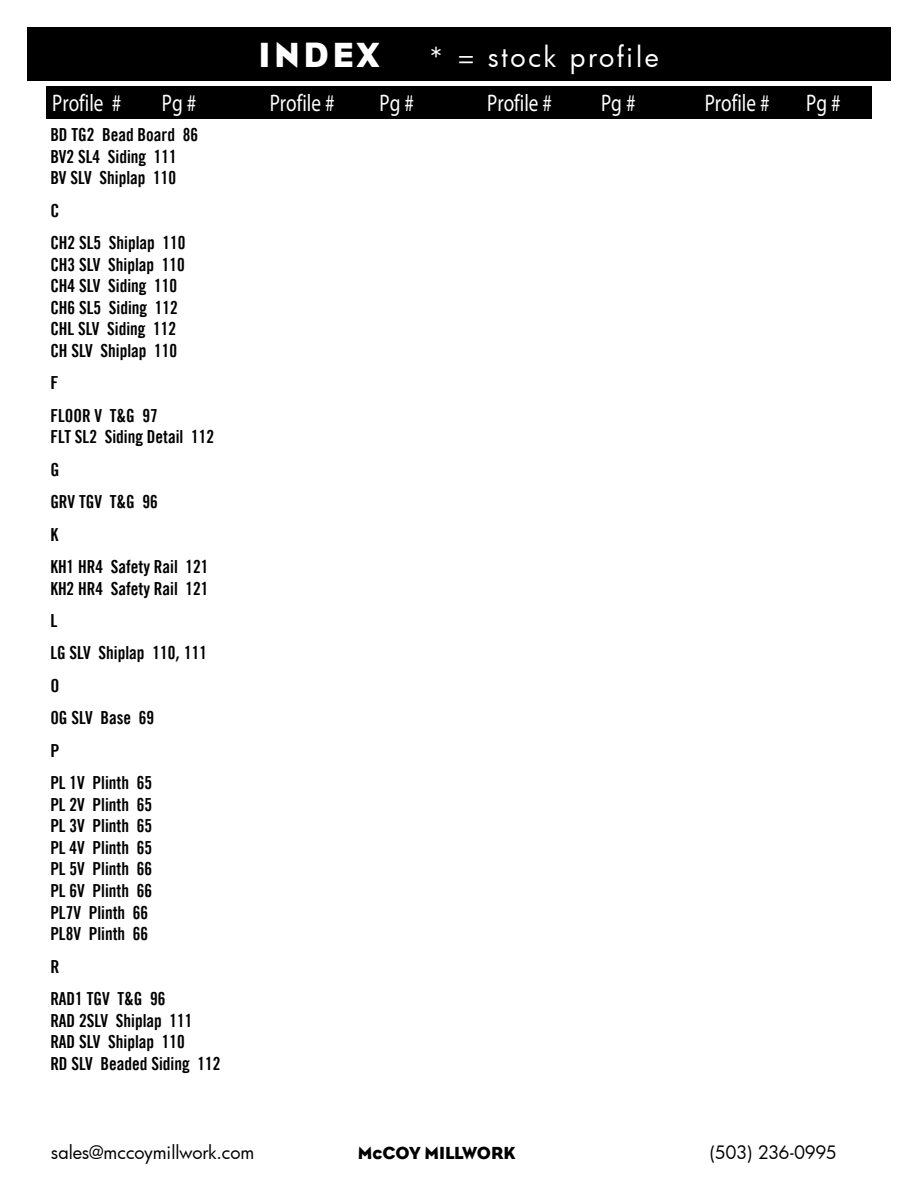
<style>
.page{position:relative;width:918px;height:1188px;background:#fff}
.page>*{position:absolute;margin:0;border:0;box-sizing:border-box;transform-origin:0 0}
.t1{font:36px "Eagle";letter-spacing:.1em;color:#fff}
.t2{font:27px "Futura";letter-spacing:.095em;color:#fff}
.t3{font:24px "Myriad Pro";color:#fff;scale:.8 1}
.t4{font:18px/21.6px "Trade Gothic LT Bold Cond Twenty";color:#000;scale:.96 1}
.t5{font:18px/32.4px "Trade Gothic LT Bold Cond Twenty";color:#000}
.t6{font:18px "Futura";letter-spacing:-.005em;color:#000}
.t7{font:18px "Eagle";color:#000}
.t8{font:18px "Futura";letter-spacing:-.025em;color:#000}
.s1{font-family:"Myriad Pro";font-size:21px}
</style>
<div class="page">
<div style="left:27px;top:27px;width:863px;height:54px;background:#000"></div>
<div style="left:46px;top:86px;width:826px;height:32px;background:#000"></div>
<h1 class="t1" style="left:258px;top:34px;width:123px">INDEX</h1>
<h2 class="t2" style="left:428px;top:39px;width:232px">* = stock profile</h2>
<h3 class="t3" style="left:52px;top:88px;width:88px">Profile #</h3>
<h3 class="t3" style="left:162px;top:88px;width:45px">Pg #</h3>
<h3 class="t3" style="left:270px;top:88px;width:83px">Profile #</h3>
<h3 class="t3" style="left:379px;top:88px;width:45px">Pg #</h3>
<h3 class="t3" style="left:487px;top:88px;width:83px">Profile #</h3>
<h3 class="t3" style="left:601px;top:88px;width:45px">Pg #</h3>
<h3 class="t3" style="left:705px;top:88px;width:83px">Profile #</h3>
<h3 class="t3" style="left:806px;top:88px;width:45px">Pg #</h3>
<p class="t4" style="left:50px;top:124px;width:155px">BD TG2 Bead Board 86<br>BV2 SL4 Siding 111<br>BV SLV Shiplap 110</p>
<p class="t5" style="left:50px;top:194px;width:137px">C<br>CH2 SL5 Shiplap 110</p>
<p class="t4" style="left:50px;top:253px;width:142px">CH3 SLV Shiplap 110<br>CH4 SLV Siding 110<br>CH6 SL5 Siding 112<br>CHL SLV Siding 112<br>CH SLV Shiplap 110</p>
<p class="t5" style="left:50px;top:367px;width:109px">F<br>FLOOR V T&amp;G 97</p>
<p class="t4" style="left:50px;top:421px;width:172px;line-height:32.4px">FLT SL2 Siding Detail 112<br>G<br>GRV TGV T&amp;G 96<br>K<br>KH1 HR4 Safety Rail 121</p>
<p class="t4" style="left:50px;top:572px;width:166px;line-height:32.4px">KH2 HR4 Safety Rail 121<br>L<br>LG SLV Shiplap 110<span class="s1">,</span> 111<br>O<br>OG SLV Base 69<br>P<br>PL 1V Plinth 65</p>
<p class="t4" style="left:50px;top:793px;width:107px">PL 2V Plinth 65<br>PL 3V Plinth 65<br>PL 4V Plinth 65<br>PL 5V Plinth 66<br>PL 6V Plinth 66<br>PL7V Plinth 66<br>PL8V Plinth 66</p>
<p class="t5" style="left:50px;top:950px;width:117px">R<br>RAD1 TGV T&amp;G 96</p>
<p class="t4" style="left:50px;top:1009px;width:179px">RAD 2SLV Shiplap 111<br>RAD SLV Shiplap 110<br>RD SLV Beaded Siding 112</p>
<p class="t6" style="left:51px;top:1140px;width:205px">sales@mccoymillwork.com</p>
<p class="t7" style="left:358px;top:1143px;width:159px">McCOY MILLWORK</p>
<p class="t8" style="left:710px;top:1140px;width:129px">(503) 236-0995</p>
</div>
